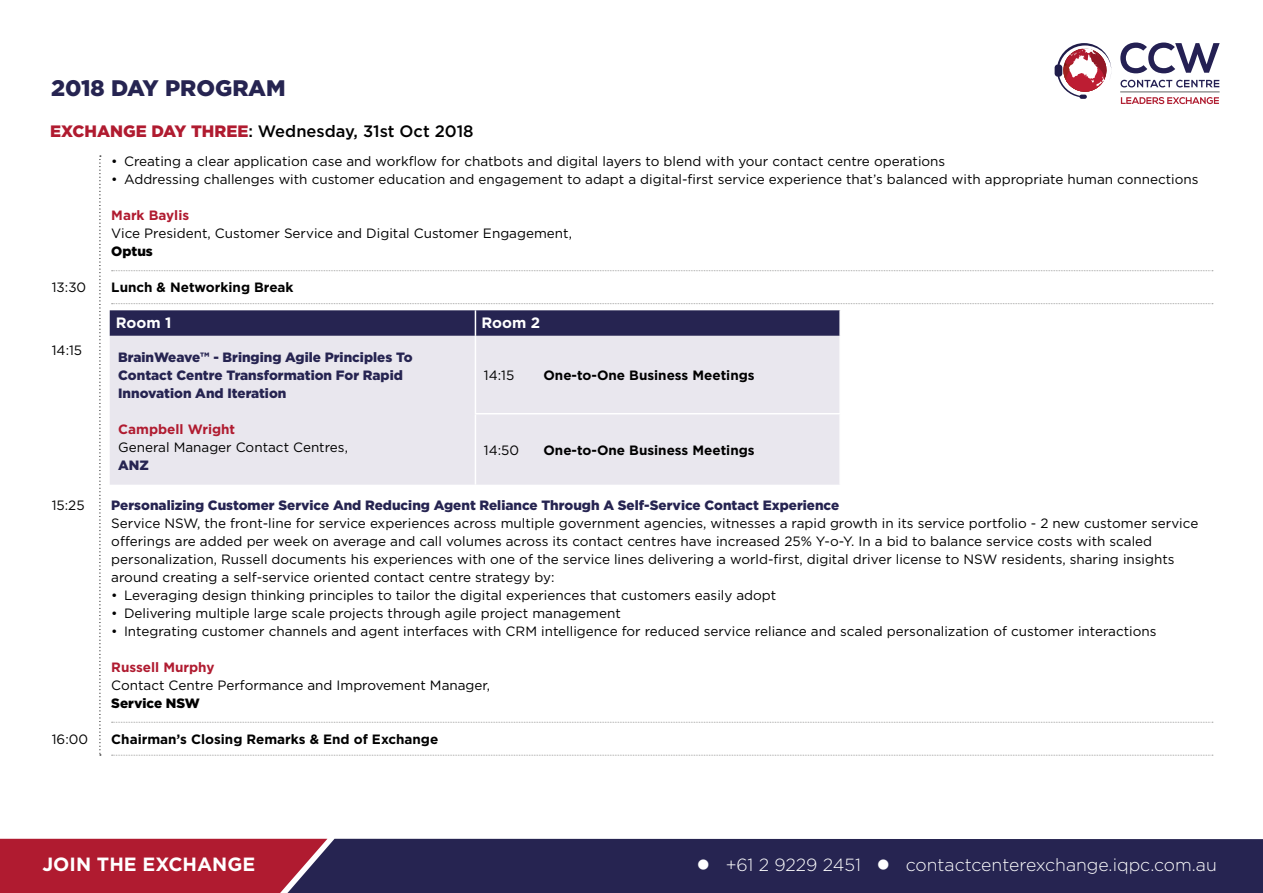
<style>
.page{position:relative;width:1263px;height:893px;background:#fff}
.page>*{position:absolute;margin:0;border:0;box-sizing:border-box;transform-origin:0 0}
.t1{font:900 22.5px "Gotham";color:#262451}
.t2{font:700 19.2px "Gotham";color:#fff}
.t3{font:300 17.55px "Gotham";color:#fff}
.t4{font:500 16.5px "Gotham";color:#000}
.t5{font:700 15px "Gotham";color:#fff}
.t6{font:13.5px/18px "Gotham";color:#000}
.t7{font:900 13.5px/18px "Gotham";color:#262451}
.t8{font:700 13.5px "Gotham";color:#000}
.t9{font:700 13.5px "Gotham";color:#b01b30}
.t10{font:900 13.5px "Gotham";color:#000}
.s1{font-weight:900;color:#b01b30}
</style>
<div class="page">
<div style="left:0;top:839px;width:276px;height:54px;background:#b01b30"></div>
<div style="left:276px;top:839px;width:987px;height:54px;background:#262451"></div>
<svg style="left:1120px;top:43px;width:100px;height:30px"></svg>
<hr style="left:1120px;top:92px;width:99px;height:1px;background:#646363">
<svg style="left:1120px;top:80px;width:99px;height:7px"></svg>
<svg style="left:1121px;top:97px;width:98px;height:7px"></svg>
<svg style="left:1054px;top:43px;width:57px;height:56px"></svg>
<svg style="left:99px;top:156px;width:2px;height:599px"></svg>
<svg style="left:112px;top:270px;width:1101px;height:1px"></svg>
<svg style="left:112px;top:303px;width:1101px;height:1px"></svg>
<div style="left:110px;top:336px;width:729px;height:149px;background:#e9e7ee"></div>
<svg style="left:110px;top:310px;width:729px;height:26px;background:#2b2955"></svg>
<hr style="left:475px;top:336px;width:1px;height:77px;background:#fff">
<hr style="left:475px;top:414px;width:1px;height:71px;background:#fff">
<hr style="left:475px;top:413px;width:366px;height:1px;background:#fff">
<svg style="left:112px;top:722px;width:1101px;height:1px"></svg>
<svg style="left:112px;top:755px;width:1101px;height:1px"></svg>
<h1 class="t1" style="left:51px;top:73px;width:236px">2018 DAY PROGRAM</h1>
<p class="t4" style="left:50px;top:120px;width:425px"><span class="s1">EXCHANGE DAY THREE</span>: Wednesday, 31st Oct 2018</p>
<p class="t6" style="left:111px;top:152px;width:835px">• Creating a clear application case and workflow for chatbots and digital layers to blend with your contact centre operations</p>
<p class="t6" style="left:111px;top:170px;width:1089px">• Addressing challenges with customer education and engagement to adapt a digital-first service experience that’s balanced with appropriate human connections</p>
<p class="t9" style="left:111px;top:207px;width:79px">Mark Baylis</p>
<p class="t6" style="left:111px;top:224px;width:462px">Vice President, Customer Service and Digital Customer Engagement,</p>
<p class="t10" style="left:111px;top:242px;width:43px">Optus</p>
<p class="t6" style="left:52px;top:278px;width:36px">13:30</p>
<p class="t8" style="left:111px;top:279px;width:184px">Lunch &amp; Networking Break</p>
<p class="t5" style="left:116px;top:313px;width:57px">Room 1</p>
<p class="t5" style="left:481px;top:313px;width:60px">Room 2</p>
<p class="t7" style="left:118px;top:348px;width:296px">BrainWeave™ - Bringing Agile Principles To<br>Contact Centre Transformation For Rapid<br>Innovation And Iteration</p>
<p class="t9" style="left:118px;top:420px;width:119px">Campbell Wright</p>
<p class="t6" style="left:118px;top:438px;width:231px">General Manager Contact Centres,</p>
<p class="t7" style="left:118px;top:456px;width:32px">ANZ</p>
<p class="t6" style="left:52px;top:341px;width:32px">14:15</p>
<p class="t6" style="left:484px;top:366px;width:32px">14:15</p>
<p class="t8" style="left:543px;top:366px;width:213px">One-to-One Business Meetings</p>
<p class="t6" style="left:484px;top:440px;width:37px">14:50</p>
<p class="t8" style="left:543px;top:441px;width:213px">One-to-One Business Meetings</p>
<p class="t6" style="left:52px;top:496px;width:34px">15:25</p>
<p class="t7" style="left:111px;top:496px;width:729px">Personalizing Customer Service And Reducing Agent Reliance Through A Self-Service Contact Experience</p>
<p class="t6" style="left:111px;top:513px;width:1088px">Service NSW, the front-line for service experiences across multiple government agencies, witnesses a rapid growth in its service portfolio - 2 new customer service offerings are added per week on average and call volumes across its contact centres have increased 25% Y-o-Y. In a bid to balance service costs with scaled personalization, Russell documents his experiences with one of the service lines delivering a world-first, digital driver license to NSW residents, sharing insights around creating a self-service oriented contact centre strategy by:</p>
<p class="t6" style="left:111px;top:585px;width:667px">• Leveraging design thinking principles to tailor the digital experiences that customers easily adopt</p>
<p class="t6" style="left:111px;top:603px;width:511px">• Delivering multiple large scale projects through agile project management</p>
<p class="t6" style="left:111px;top:621px;width:1047px">• Integrating customer channels and agent interfaces with CRM intelligence for reduced service reliance and scaled personalization of customer interactions</p>
<p class="t9" style="left:111px;top:658px;width:105px">Russell Murphy</p>
<p class="t6" style="left:111px;top:675px;width:380px">Contact Centre Performance and Improvement Manager,</p>
<p class="t10" style="left:111px;top:693px;width:90px">Service NSW</p>
<p class="t6" style="left:52px;top:729px;width:38px">16:00</p>
<p class="t8" style="left:111px;top:730px;width:329px">Chairman’s Closing Remarks &amp; End of Exchange</p>
<h2 class="t2" style="left:43px;top:852px;width:214px">JOIN THE EXCHANGE</h2>
<p class="t3" style="left:697px;top:854px;width:522px">● +61 2 9229 2451 ● contactcenterexchange.iqpc.com.au</p>
</div>
